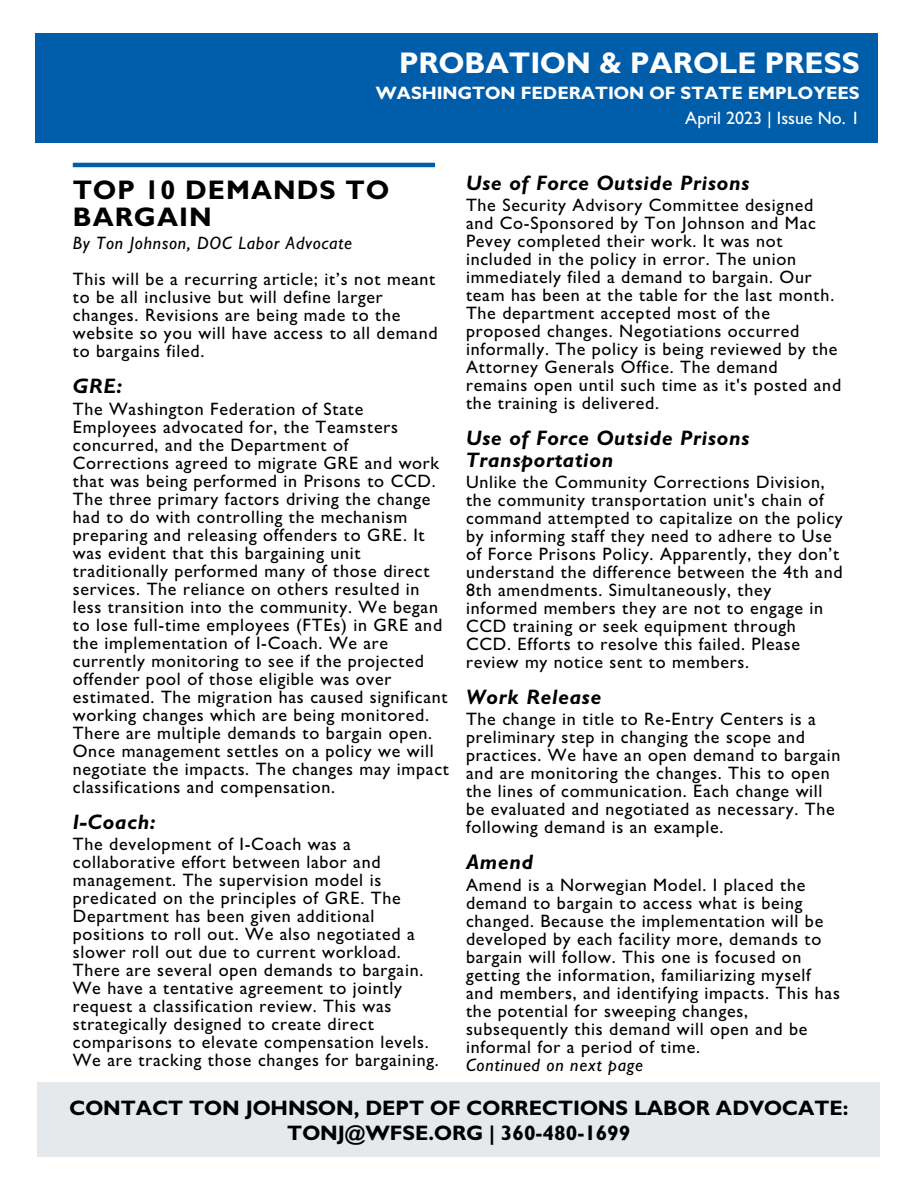
<style>
.page{position:relative;width:918px;height:1188px;background:#fff}
.page>*{position:absolute;margin:0;border:0;box-sizing:border-box;transform-origin:0 0}
.t1{font:700 30px "Gill Sans MT Std";color:#fff}
.t2{font:700 27px/27px "Gill Sans MT Std";letter-spacing:.04em;color:#000}
.t3{font:italic 700 21px/21.3px "Gill Sans MT Std";letter-spacing:.04em;color:#000}
.t4{font:700 21px/24.8px "Gill Sans MTW01";color:#000;text-align:center}
.t5{font:500 18px/18px "Gill Sans MTW01";letter-spacing:.04em;color:#000}
.t6{font:italic 500 18px "Gill Sans MTW01";letter-spacing:.04em;color:#000}
.t7{font:700 18px "Gill Sans MT Std";color:#fff}
.t8{font:500 18px "Gill Sans MTW01";color:#fff}
</style>
<div class="page">
<div style="left:36px;top:33px;width:842px;height:109px;background:#005daa"></div>
<div style="left:37px;top:1082px;width:843px;height:74px;background:#e5e9eb"></div>
<hr style="left:73px;top:163px;width:362px;height:4px;background:#005daa">
<h1 class="t1" style="left:399px;top:53px;width:462px">PROBATION &amp; PAROLE PRESS</h1>
<p class="t8" style="left:685px;top:107px;width:176px">April 2023 | Issue No. 1</p>
<p class="t7" style="left:376px;top:87px;width:485px">WASHINGTON FEDERATION OF STATE EMPLOYEES</p>
<p class="t3" style="left:466px;top:175px;width:285px">Use of Force Outside Prisons</p>
<p class="t5" style="left:466px;top:196px;width:377px">The Security Advisory Committee designed and Co-Sponsored by Ton Johnson and Mac Pevey completed their work. It was not included in the policy in error. The union immediately filed a demand to bargain. Our team has been at the table for the last month.<br>The department accepted most of the proposed changes. Negotiations occurred informally. The policy is being reviewed by the Attorney Generals Office. The demand remains open until such time as it's posted and the training is delivered.</p>
<p class="t3" style="left:466px;top:431px;width:285px">Use of Force Outside Prisons<br>Transportation</p>
<p class="t5" style="left:466px;top:473px;width:378px">Unlike the Community Corrections Division, the community transportation unit's chain of command attempted to capitalize on the policy by informing staff they need to adhere to Use of Force Prisons Policy. Apparently, they don’t understand the difference between the 4th and 8th amendments. Simultaneously, they informed members they are not to engage in CCD training or seek equipment through CCD. Efforts to resolve this failed. Please review my notice sent to members.</p>
<p class="t3" style="left:466px;top:689px;width:137px">Work Release</p>
<p class="t5" style="left:466px;top:710px;width:376px">The change in title to Re-Entry Centers is a preliminary step in changing the scope and practices. We have an open demand to bargain and are monitoring the changes. This to open the lines of communication. Each change will be evaluated and negotiated as necessary. The following demand is an example.</p>
<p class="t3" style="left:466px;top:855px;width:69px">Amend</p>
<p class="t5" style="left:466px;top:875px;width:375px">Amend is a Norwegian Model. I placed the demand to bargain to access what is being changed. Because the implementation will be developed by each facility more, demands to bargain will follow. This one is focused on getting the information, familiarizing myself and members, and identifying impacts. This has the potential for sweeping changes, subsequently this demand will open and be informal for a period of time.</p>
<p class="t6" style="left:466px;top:1054px;width:179px">Continued on next page</p>
<h2 class="t2" style="left:73px;top:180px;width:318px">TOP 10 DEMANDS TO<br>BARGAIN</h2>
<p class="t6" style="left:73px;top:232px;width:281px">By Ton Johnson, DOC Labor Advocate</p>
<p class="t5" style="left:73px;top:270px;width:366px">This will be a recurring article; it’s not meant to be all inclusive but will define larger changes. Revisions are being made to the website so you will have access to all demand to bargains filed.</p>
<p class="t3" style="left:73px;top:379px;width:51px">GRE:</p>
<p class="t5" style="left:73px;top:399px;width:378px">The Washington Federation of State Employees advocated for, the Teamsters concurred, and the Department of Corrections agreed to migrate GRE and work that was being performed in Prisons to CCD.<br>The three primary factors driving the change had to do with controlling the mechanism preparing and releasing offenders to GRE. It was evident that this bargaining unit traditionally performed many of those direct services. The reliance on others resulted in less transition into the community. We began to lose full-time employees (FTEs) in GRE and the implementation of I-Coach. We are currently monitoring to see if the projected offender pool of those eligible was over estimated. The migration has caused significant working changes which are being monitored.<br>There are multiple demands to bargain open.<br>Once management settles on a policy we will negotiate the impacts. The changes may impact classifications and compensation.</p>
<p class="t3" style="left:73px;top:814px;width:84px">I-Coach:</p>
<p class="t5" style="left:73px;top:835px;width:367px">The development of I-Coach was a collaborative effort between labor and management. The supervision model is predicated on the principles of GRE. The Department has been given additional positions to roll out. We also negotiated a slower roll out due to current workload.<br>There are several open demands to bargain.<br>We have a tentative agreement to jointly request a classification review. This was strategically designed to create direct comparisons to elevate compensation levels.<br>We are tracking those changes for bargaining.</p>
<p class="t4" style="left:69px;top:1095px;width:781px">CONTACT TON JOHNSON, DEPT OF CORRECTIONS LABOR ADVOCATE:<br>TONJ@WFSE.ORG | 360-480-1699</p>
</div>
